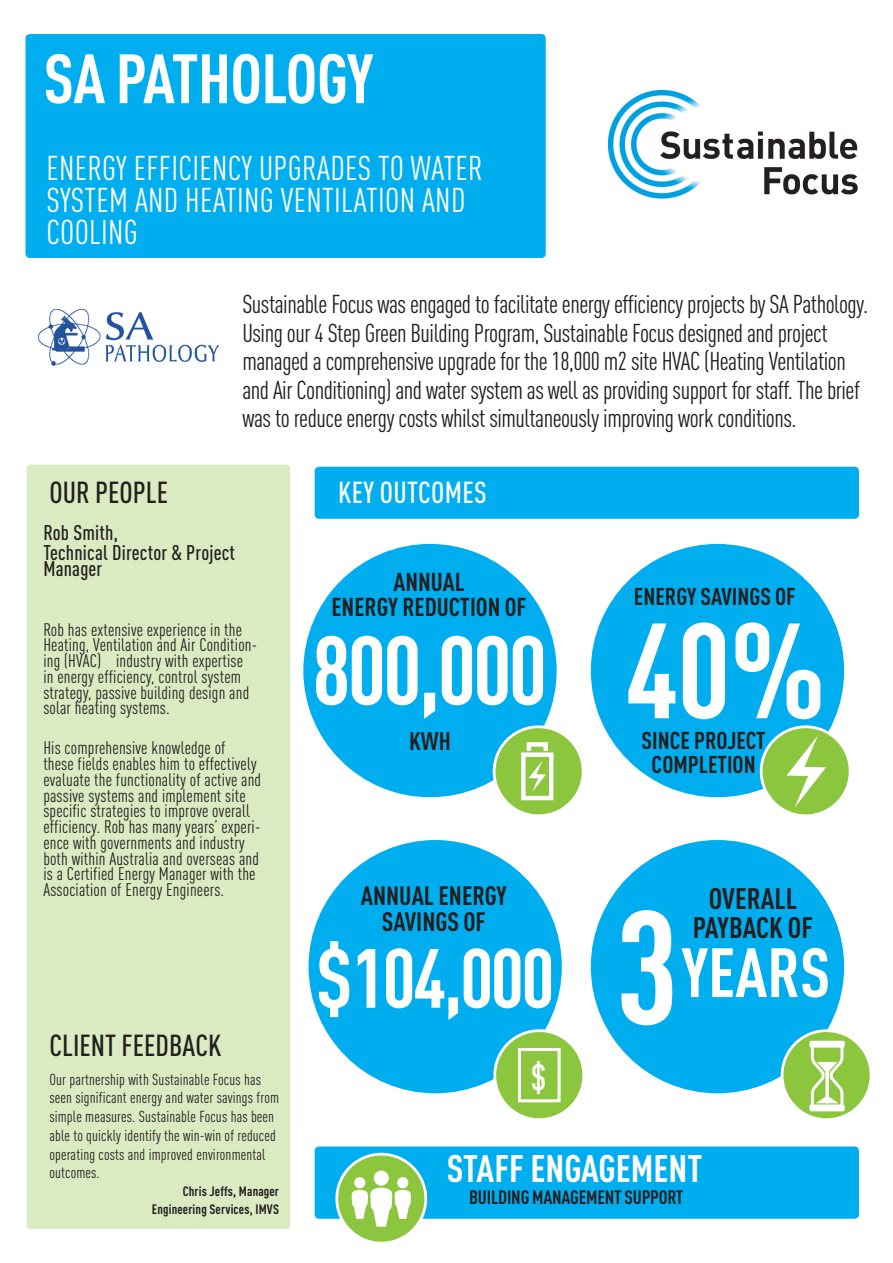
<style>
.page{position:relative;width:893px;height:1263px;background:#fff}
.page>*{position:absolute;margin:0;border:0;box-sizing:border-box;transform-origin:0 0}
.t1{font:700 condensed 158.25px "DINOT";color:#fff}
.t2{font:700 condensed 133.05px "DINOT";color:#fff}
.t3{font:700 condensed 95.7px "DINOT";letter-spacing:-.03em;color:#fff}
.t4{font:700 condensed 82.5px "DINOT";letter-spacing:-.03em;color:#fff}
.t5{font:700 condensed 68.55px "DINOT";letter-spacing:-.01em;color:#fff}
.t6{font:700 condensed 68.4px "DINOT";color:#fff}
.t7{font:700 condensed 37.95px "DINOT";color:#fff}
.t8{font:500 condensed 36px "DINOT";color:#fff}
.t9{font:condensed 33.9px/32.2px "DINOT";letter-spacing:.01em;color:#fff}
.t10{font:500 condensed 30px "DINOT";color:#231f20}
.t11{font:500 condensed 30px "DINOT";letter-spacing:.01em;color:#fff}
.t12{font:700 condensed 29.25px "DINOT";color:#231f20}
.t13{font:700 condensed 26.25px/26px "DINOT";color:#231f20;text-align:center}
.t14{font:condensed 25.5px/28.5px "DINOT";letter-spacing:-.02em;color:#231f20}
.t15{font:700 condensed 25.5px "DINOT";color:#231f20}
.t16{font:700 condensed 25.05px "DINOT";color:#231f20}
.t17{font:700 condensed 24px "DINOT";color:#231f20}
.Body_Text{font:500 condensed 21px/15.8px "DINOT";letter-spacing:.01em;color:#231f20}
.t18{font:700 condensed 19.2px "DINOT";letter-spacing:-.01em;color:#231f20}
.Body_Text-2{font:condensed 18px/15.8px "DINOT";letter-spacing:.01em;color:#231f20}
.Body_Text-3{font:condensed 15.75px/18.8px "DINOT";letter-spacing:.01em;color:#231f20}
.Body_Text-4{font:700 condensed 13.5px "DINOT";letter-spacing:.01em;color:#231f20}
</style>
<div class="page">
<div style="left:27px;top:465px;width:263px;height:764px;background:#daeac1;border-radius:4px"></div>
<div style="left:315px;top:467px;width:544px;height:52px;background:#00aeef;border-radius:4px"></div>
<div style="left:315px;top:1146px;width:544px;height:73px;background:#00aeef;border-radius:4px"></div>
<div style="left:26px;top:34px;width:520px;height:224px;background:#00aeef;border-radius:4px"></div>
<div style="left:598px;top:551px;width:239px;height:239px;background:#00aeef;border-radius:50%"></div>
<div style="left:591px;top:544px;width:253px;height:253px;border:14px solid #00aeef;border-radius:50%"></div>
<div style="left:310px;top:551px;width:240px;height:239px;background:#00aeef;border-radius:50%"></div>
<div style="left:303px;top:544px;width:254px;height:253px;border:14px solid #00aeef;border-radius:50%"></div>
<div style="left:315px;top:847px;width:240px;height:239px;background:#00aeef;border-radius:50%"></div>
<div style="left:309px;top:840px;width:253px;height:253px;border:14px solid #00aeef;border-radius:50%"></div>
<div style="left:598px;top:847px;width:239px;height:239px;background:#00aeef;border-radius:50%"></div>
<div style="left:591px;top:840px;width:253px;height:253px;border:14px solid #00aeef;border-radius:50%"></div>
<div style="left:782px;top:1031px;width:89px;height:89px;background:#8bc63e;border-radius:50%"></div>
<div style="left:781px;top:1029px;width:91px;height:92px;border:3px solid #fff;border-radius:50%"></div>
<div style="left:809px;top:1041px;width:36px;height:7px;background:#fff"></div>
<div style="left:809px;top:1104px;width:36px;height:7px;background:#fff"></div>
<svg style="left:809px;top:1043px;width:36px;height:65px"></svg>
<div style="left:337px;top:1154px;width:89px;height:89px;background:#8bc63e;border-radius:50%"></div>
<div style="left:335px;top:1153px;width:92px;height:91px;border:3px solid #fff;border-radius:50%"></div>
<div style="left:374px;top:1170px;width:15px;height:16px;background:#fff;border-radius:50%"></div>
<div style="left:397px;top:1177px;width:11px;height:11px;background:#fff;border-radius:50%"></div>
<div style="left:354px;top:1177px;width:11px;height:11px;background:#fff;border-radius:50%"></div>
<svg style="left:351px;top:1188px;width:60px;height:39px"></svg>
<img style="left:38px;top:310px;width:181px;height:56px">
<div style="left:495px;top:1031px;width:89px;height:89px;background:#8bc63e;border-radius:50%"></div>
<div style="left:493px;top:1029px;width:92px;height:92px;border:3px solid #fff;border-radius:50%"></div>
<div style="left:518px;top:1048px;width:43px;height:54px;border:3px solid #fff"></div>
<div style="left:761px;top:727px;width:89px;height:89px;background:#8bc63e;border-radius:50%"></div>
<div style="left:760px;top:725px;width:91px;height:92px;border:3px solid #fff;border-radius:50%"></div>
<img style="left:608px;top:90px;width:250px;height:109px">
<svg style="left:786px;top:736px;width:40px;height:72px"></svg>
<div style="left:494px;top:727px;width:89px;height:89px;background:#8bc63e;border-radius:50%"></div>
<div style="left:493px;top:725px;width:91px;height:92px;border:3px solid #fff;border-radius:50%"></div>
<div style="left:521px;top:752px;width:32px;height:48px;border:4px solid #fff"></div>
<div style="left:527px;top:742px;width:21px;height:11px;border:4px solid #fff"></div>
<svg style="left:529px;top:761px;width:17px;height:31px"></svg>
<p class="t5" style="left:44px;top:37px;width:331px">SA PATHOLOGY</p>
<p class="t9" style="left:47px;top:152px;width:438px">ENERGY EFFICIENCY UPGRADES TO WATER<br>SYSTEM AND HEATING VENTILATION AND<br>COOLING</p>
<p class="t10" style="left:50px;top:474px;width:120px">OUR PEOPLE</p>
<p class="t14" style="left:242px;top:290px;width:627px">Sustainable Focus was engaged to facilitate energy efficiency projects by SA Pathology.<br>Using our 4 Step Green Building Program, Sustainable Focus designed and project managed a comprehensive upgrade for the 18,000 m2 site HVAC (Heating Ventilation and Air Conditioning) and water system as well as providing support for staff. The brief was to reduce energy costs whilst simultaneously improving work conditions.</p>
<p class="t11" style="left:338px;top:475px;width:150px">KEY OUTCOMES</p>
<p class="Body_Text" style="left:43px;top:524px;width:76px">Rob Smith,</p>
<p class="Body_Text" style="left:43px;top:544px;width:193px">Technical Director &amp; Project<br>Manager</p>
<p class="Body_Text-2" style="left:43px;top:621px;width:215px">Rob has extensive experience in the Heating, Ventilation and Air Condition&shy;ing (HVAC) industry with expertise in energy efficiency, control system strategy, passive building design and solar heating systems.</p>
<p class="Body_Text-2" style="left:43px;top:740px;width:219px">His comprehensive knowledge of<br>these fields enables him to effectively evaluate the functionality of active and passive systems and implement site specific strategies to improve overall efficiency. Rob has many years’ experi&shy;ence with governments and industry both within Australia and overseas and is a Certified Energy Manager with the Association of Energy Engineers.</p>
<p class="t10" style="left:50px;top:1027px;width:173px">CLIENT FEEDBACK</p>
<p class="Body_Text-3" style="left:49px;top:1070px;width:231px">Our partnership with Sustainable Focus has seen significant energy and water savings from simple measures. Sustainable Focus has been able to quickly identify the win-win of reduced operating costs and improved environmental outcomes.</p>
<p class="Body_Text-4" style="left:183px;top:1183px;width:98px">Chris Jeffs, Manager</p>
<p class="Body_Text-4" style="left:152px;top:1201px;width:129px">Engineering Services, IMVS</p>
<p class="t15" style="left:393px;top:566px;width:73px">ANNUAL</p>
<p class="t15" style="left:331px;top:591px;width:197px">ENERGY REDUCTION OF</p>
<p class="t3" style="left:312px;top:612px;width:236px">800,000</p>
<p class="t16" style="left:409px;top:726px;width:43px">KWH</p>
<p class="t13" style="left:361px;top:882px;width:148px">ANNUAL ENERGY<br>SAVINGS OF</p>
<p class="t4" style="left:316px;top:928px;width:240px">$104,000</p>
<p class="t8" style="left:531px;top:1055px;width:17px">$</p>
<p class="t17" style="left:634px;top:582px;width:163px">ENERGY SAVINGS OF</p>
<p class="t2" style="left:625px;top:590px;width:203px">40%</p>
<p class="t17" style="left:642px;top:726px;width:126px">SINCE PROJECT</p>
<p class="t17" style="left:652px;top:750px;width:106px">COMPLETION</p>
<p class="t1" style="left:615px;top:872px;width:65px">3</p>
<p class="t12" style="left:709px;top:880px;width:90px">OVERALL</p>
<p class="t12" style="left:693px;top:910px;width:122px">PAYBACK OF</p>
<p class="t6" style="left:681px;top:931px;width:150px">YEARS</p>
<p class="t7" style="left:447px;top:1145px;width:257px">STAFF ENGAGEMENT</p>
<p class="t18" style="left:469px;top:1186px;width:216px">BUILDING MANAGEMENT SUPPORT</p>
</div>
